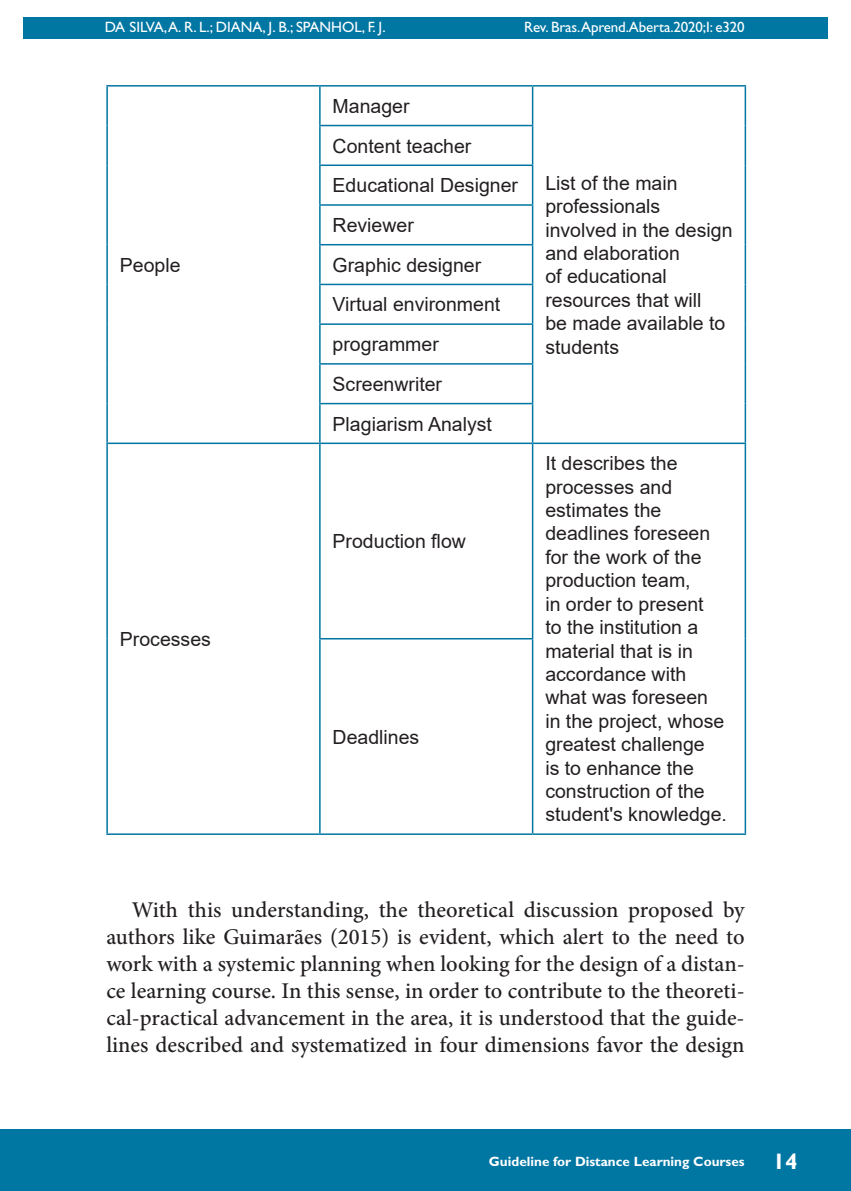
<style>
.page{position:relative;width:851px;height:1191px;background:#fff}
.page>*{position:absolute;margin:0;border:0;box-sizing:border-box;transform-origin:0 0}
.t1{font:500 22.5px/27px "Minion Pro";color:#231f20;text-align:justify}
.t2{font:19.5px/23.4px "Arial";color:#231f20}
.t3{font:15px "Gill Sans Std";letter-spacing:-.01em;color:#fff}
.t4{font:700 13.5px "Gill Sans Std";color:#fff}
.s1{font-size:22.5px}
</style>
<div class="page">
<div style="left:23px;top:17px;width:804px;height:21px;background:#0076a3"></div>
<div style="left:0;top:1129px;width:850px;height:62px;background:#0076a3"></div>
<hr style="left:320px;top:85px;width:212px;height:2px;background:#0076a3">
<hr style="left:319px;top:125px;width:214px;height:1px;background:#0076a3">
<hr style="left:319px;top:164px;width:214px;height:2px;background:#0076a3">
<hr style="left:319px;top:204px;width:214px;height:2px;background:#0076a3">
<hr style="left:319px;top:244px;width:214px;height:1px;background:#0076a3">
<hr style="left:319px;top:284px;width:214px;height:1px;background:#0076a3">
<hr style="left:319px;top:323px;width:214px;height:2px;background:#0076a3">
<hr style="left:319px;top:363px;width:214px;height:1px;background:#0076a3">
<hr style="left:319px;top:403px;width:214px;height:1px;background:#0076a3">
<hr style="left:320px;top:442px;width:212px;height:2px;background:#0076a3">
<hr style="left:319px;top:638px;width:214px;height:1px;background:#0076a3">
<hr style="left:320px;top:833px;width:212px;height:2px;background:#0076a3">
<hr style="left:106px;top:85px;width:214px;height:2px;background:#0076a3">
<hr style="left:106px;top:87px;width:2px;height:38px;background:#0076a3">
<hr style="left:319px;top:87px;width:1px;height:38px;background:#0076a3">
<hr style="left:106px;top:125px;width:2px;height:40px;background:#0076a3">
<hr style="left:319px;top:126px;width:1px;height:38px;background:#0076a3">
<hr style="left:106px;top:165px;width:2px;height:40px;background:#0076a3">
<hr style="left:319px;top:166px;width:1px;height:38px;background:#0076a3">
<hr style="left:106px;top:205px;width:2px;height:40px;background:#0076a3">
<hr style="left:319px;top:206px;width:1px;height:38px;background:#0076a3">
<hr style="left:106px;top:245px;width:2px;height:39px;background:#0076a3">
<hr style="left:319px;top:245px;width:1px;height:39px;background:#0076a3">
<hr style="left:106px;top:284px;width:2px;height:40px;background:#0076a3">
<hr style="left:319px;top:285px;width:1px;height:38px;background:#0076a3">
<hr style="left:106px;top:324px;width:2px;height:40px;background:#0076a3">
<hr style="left:319px;top:325px;width:1px;height:38px;background:#0076a3">
<hr style="left:106px;top:364px;width:2px;height:39px;background:#0076a3">
<hr style="left:319px;top:364px;width:1px;height:39px;background:#0076a3">
<hr style="left:106px;top:403px;width:2px;height:39px;background:#0076a3">
<hr style="left:319px;top:404px;width:1px;height:38px;background:#0076a3">
<hr style="left:532px;top:85px;width:214px;height:2px;background:#0076a3">
<hr style="left:531px;top:87px;width:2px;height:38px;background:#0076a3">
<hr style="left:744px;top:87px;width:2px;height:38px;background:#0076a3">
<hr style="left:531px;top:126px;width:2px;height:38px;background:#0076a3">
<hr style="left:744px;top:125px;width:2px;height:40px;background:#0076a3">
<hr style="left:531px;top:166px;width:2px;height:38px;background:#0076a3">
<hr style="left:744px;top:165px;width:2px;height:40px;background:#0076a3">
<hr style="left:531px;top:206px;width:2px;height:38px;background:#0076a3">
<hr style="left:744px;top:205px;width:2px;height:40px;background:#0076a3">
<hr style="left:531px;top:245px;width:2px;height:39px;background:#0076a3">
<hr style="left:744px;top:245px;width:2px;height:39px;background:#0076a3">
<hr style="left:531px;top:285px;width:2px;height:38px;background:#0076a3">
<hr style="left:744px;top:284px;width:2px;height:40px;background:#0076a3">
<hr style="left:531px;top:325px;width:2px;height:38px;background:#0076a3">
<hr style="left:744px;top:324px;width:2px;height:40px;background:#0076a3">
<hr style="left:531px;top:364px;width:2px;height:39px;background:#0076a3">
<hr style="left:744px;top:364px;width:2px;height:39px;background:#0076a3">
<hr style="left:531px;top:404px;width:2px;height:38px;background:#0076a3">
<hr style="left:744px;top:403px;width:2px;height:39px;background:#0076a3">
<hr style="left:106px;top:442px;width:214px;height:2px;background:#0076a3">
<hr style="left:106px;top:444px;width:2px;height:195px;background:#0076a3">
<hr style="left:319px;top:444px;width:1px;height:194px;background:#0076a3">
<hr style="left:106px;top:639px;width:2px;height:194px;background:#0076a3">
<hr style="left:319px;top:639px;width:1px;height:194px;background:#0076a3">
<hr style="left:106px;top:833px;width:214px;height:2px;background:#0076a3">
<hr style="left:532px;top:442px;width:214px;height:2px;background:#0076a3">
<hr style="left:531px;top:444px;width:2px;height:194px;background:#0076a3">
<hr style="left:744px;top:444px;width:2px;height:195px;background:#0076a3">
<hr style="left:531px;top:639px;width:2px;height:194px;background:#0076a3">
<hr style="left:744px;top:639px;width:2px;height:194px;background:#0076a3">
<hr style="left:532px;top:833px;width:214px;height:2px;background:#0076a3">
<p class="t3" style="left:105px;top:18px;width:282px">DA SILVA, A. R. L.; DIANA, J. B.; SPANHOL, F. J.</p>
<p class="t3" style="left:524px;top:18px;width:222px">Rev. Bras.Aprend.Aberta.2020;I: e320</p>
<p class="t2" style="left:120px;top:253px;width:62px">People</p>
<p class="t2" style="left:120px;top:627px;width:93px">Processes</p>
<p class="t2" style="left:332px;top:94px;width:78px">Manager</p>
<p class="t2" style="left:332px;top:126px;width:187px;line-height:39.8px">Content teacher<br>Educational Designer<br>Reviewer<br>Graphic designer<br>Virtual environment programmer<br>Screenwriter<br>Plagiarism Analyst</p>
<p class="t2" style="left:332px;top:529px;width:135px">Production flow</p>
<p class="t2" style="left:332px;top:725px;width:88px">Deadlines</p>
<p class="t2" style="left:545px;top:171px;width:189px">List of the main professionals involved in the design and elaboration<br>of educational resources that will<br>be made available to students</p>
<p class="t2" style="left:545px;top:451px;width:183px">It describes the processes and estimates the deadlines foreseen for the work of the production team,<br>in order to present<br>to the institution a material that is in accordance with what was foreseen in the project, whose greatest challenge<br>is to enhance the construction of the student's knowledge.</p>
<p class="t1" style="left:106px;top:896px;width:639px;text-indent:26px">With this understanding, the theoretical discussion proposed by authors like Guimarães (2015) is evident, which alert to the need to work with a systemic planning when looking for the design of a distan&shy;ce learning course. In this sense, in order to contribute to the theoreti&shy;cal-practical advancement in the area, it is understood that the guide&shy;lines described and systematized in four dimensions favor the design</p>
<p class="t4" style="left:489px;top:1153px;width:310px">Guideline for Distance Learning Courses <span class="s1">14</span></p>
</div>
